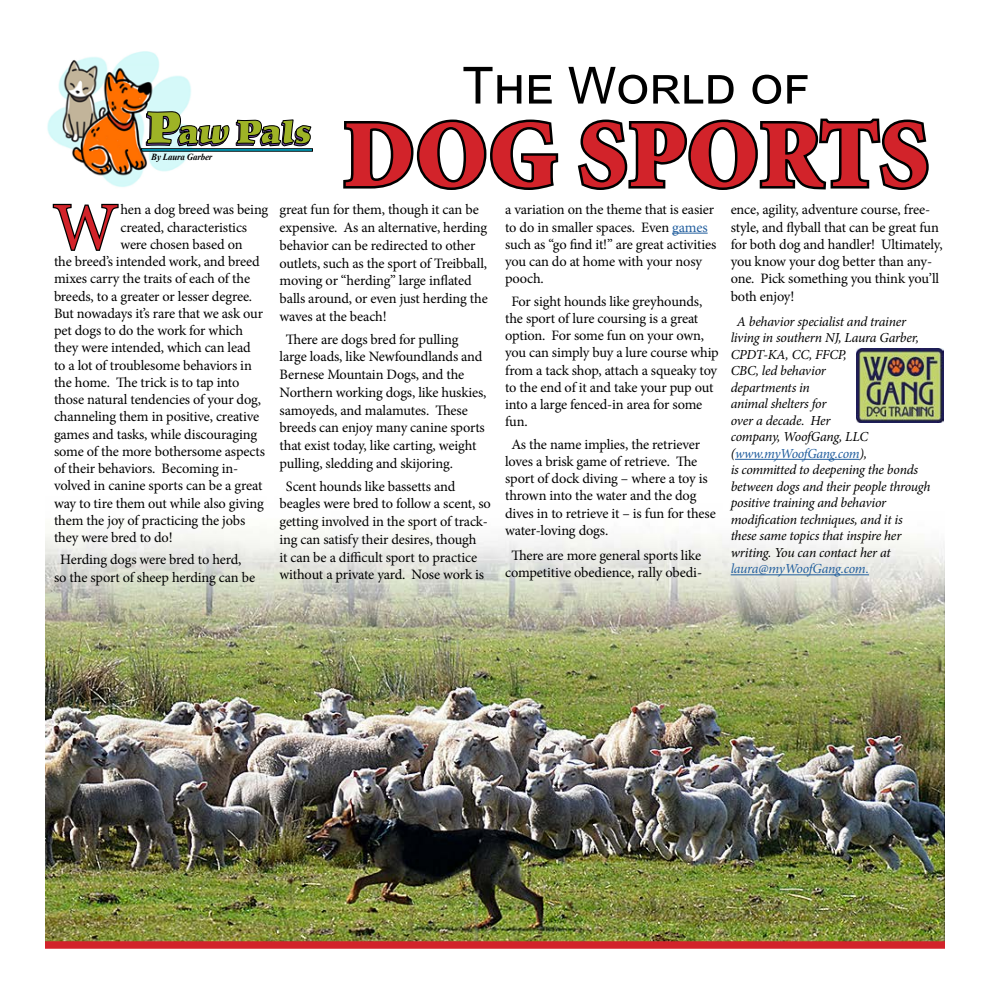
<style>
.page{position:relative;width:990px;height:990px;background:#fff}
.page>*{position:absolute;margin:0;border:0;box-sizing:border-box;transform-origin:0 0}
.t1{font:900 96.25px "Minion Std";letter-spacing:.01em;color:#d2232a}
.t2{font:67.5px "Minion Pro";color:#d2232a}
.t3{font:51.25px "Arial";color:#000}
.t4{font:14.38px/17.2px "Minion Pro";letter-spacing:-.01em;color:#000}
.t5{font:italic 13.75px/16.5px "Minion Pro";letter-spacing:-.02em;color:#000}
.t6{font:italic 700 9.25px "Times New Roman";letter-spacing:-.02em;color:#000;scale:.96 1}
.s1{color:#215e9e}
</style>
<div class="page">
<img style="left:45px;top:458px;width:900px;height:483px">
<img style="left:47px;top:51px;width:144px;height:136px">
<svg style="left:141px;top:111px;width:172px;height:41px"></svg>
<svg style="left:343px;top:119px;width:216px;height:71px"></svg>
<svg style="left:577px;top:118px;width:352px;height:72px"></svg>
<svg style="left:52px;top:203px;width:67px;height:48px"></svg>
<hr style="left:672px;top:233px;width:36px;height:1px;background:#215e9e">
<hr style="left:735px;top:459px;width:124px;height:1px;background:#215e9e">
<hr style="left:731px;top:574px;width:138px;height:1px;background:#215e9e">
<img style="left:857px;top:348px;width:86px;height:74px">
<div style="left:45px;top:941px;width:900px;height:8px;background:#d2232a"></div>
<p class="t6" style="left:151px;top:150px;width:65px">By Laura Garber</p>
<p class="t2" style="left:53px;top:182px;width:67px">W</p>
<p class="t4" style="left:120px;top:201px;width:149px">hen a dog breed was being</p>
<p class="t4" style="left:120px;top:219px;width:128px">created, characteristics</p>
<p class="t4" style="left:120px;top:236px;width:124px">were chosen based on</p>
<p class="t4" style="left:54px;top:253px;width:207px">the breed’s intended work, and breed</p>
<p class="t4" style="left:54px;top:270px;width:198px">mixes carry the traits of each of the</p>
<p class="t4" style="left:54px;top:288px;width:200px">breeds, to a greater or lesser degree.</p>
<p class="t4" style="left:54px;top:305px;width:211px">But nowadays it’s rare that we ask our</p>
<p class="t4" style="left:54px;top:322px;width:191px">pet dogs to do the work for which</p>
<p class="t4" style="left:54px;top:339px;width:198px">they were intended, which can lead</p>
<p class="t4" style="left:54px;top:357px;width:199px">to a lot of troublesome behaviors in</p>
<p class="t4" style="left:54px;top:374px;width:187px">the home. The trick is to tap into</p>
<p class="t4" style="left:54px;top:391px;width:209px">those natural tendencies of your dog,</p>
<p class="t4" style="left:54px;top:408px;width:207px">channeling them in positive, creative</p>
<p class="t4" style="left:54px;top:426px;width:205px">games and tasks, while discouraging</p>
<p class="t4" style="left:54px;top:443px;width:213px">some of the more bothersome aspects</p>
<p class="t4" style="left:54px;top:460px;width:186px">of their behaviors. Becoming in-</p>
<p class="t4" style="left:54px;top:477px;width:210px">volved in canine sports can be a great</p>
<p class="t4" style="left:54px;top:495px;width:211px">way to tire them out while also giving</p>
<p class="t4" style="left:54px;top:512px;width:193px">them the joy of practicing the jobs</p>
<p class="t4" style="left:54px;top:529px;width:120px">they were bred to do!</p>
<p class="t4" style="left:54px;top:551px;width:203px;text-align:center">Herding dogs were bred to herd,<br>so the sport of sheep herding can be</p>
<p class="t3" style="left:462px;top:50px;width:349px">The World of</p>
<p class="t1" style="left:343px;top:106px;width:587px">DOG SPORTS</p>
<p class="t4" style="left:280px;top:201px;width:210px;line-height:17.8px">great fun for them, though it can be expensive. As an alternative, herding behavior can be redirected to other outlets, such as the sport of Treibball, moving or “herding” large inflated balls around, or even just herding the waves at the beach!</p>
<p class="t4" style="left:280px;top:330px;width:208px;line-height:17.8px;text-indent:6px">There are dogs bred for pulling large loads, like Newfoundlands and Bernese Mountain Dogs, and the Northern working dogs, like huskies, samoyeds, and malamutes. These breeds can enjoy many canine sports that exist today, like carting, weight pulling, sledding and skijoring.</p>
<p class="t4" style="left:280px;top:477px;width:213px;line-height:17.8px;text-indent:6px">Scent hounds like bassetts and beagles were bred to follow a scent, so getting involved in the sport of track&shy;ing can satisfy their desires, though<br>it can be a difficult sport to practice without a private yard. Nose work is</p>
<p class="t4" style="left:505px;top:201px;width:213px">a variation on the theme that is easier to do in smaller spaces. Even <span class="s1">games </span>such as “go find it!” are great activities you can do at home with your nosy pooch.</p>
<p class="t4" style="left:505px;top:293px;width:215px;text-indent:6px">For sight hounds like greyhounds, the sport of lure coursing is a great option. For some fun on your own, you can simply buy a lure course whip from a tack shop, attach a squeaky toy to the end of it and take your pup out into a large fenced-in area for some fun.</p>
<p class="t4" style="left:505px;top:436px;width:212px;text-indent:6px">As the name implies, the retriever loves a brisk game of retrieve. The sport of dock diving – where a toy is thrown into the water and the dog dives in to retrieve it – is fun for these water-loving dogs.</p>
<p class="t4" style="left:505px;top:547px;width:199px;text-align:center">There are more general sports like competitive obedience, rally obedi-</p>
<p class="t4" style="left:731px;top:201px;width:213px">ence, agility, adventure course, free&shy;style, and flyball that can be great fun for both dog and handler! Ultimately, you know your dog better than any&shy;one. Pick something you think you’ll both enjoy!</p>
<p class="t5" style="left:731px;top:313px;width:201px;text-indent:6px">A behavior specialist and trainer living in southern NJ, Laura Garber,<br>CPDT-KA, CC, FFCP,<br>CBC, led behavior<br>departments in<br>animal shelters for<br>over a decade. Her<br>company, WoofGang, LLC (<span class="s1">www.myWoofGang.com</span>),<br>is committed to deepening the bonds between dogs and their people through positive training and behavior modification techniques, and it is these same topics that inspire her writing. You can contact her at <span class="s1">laura@myWoofGang.com.</span></p>
</div>
